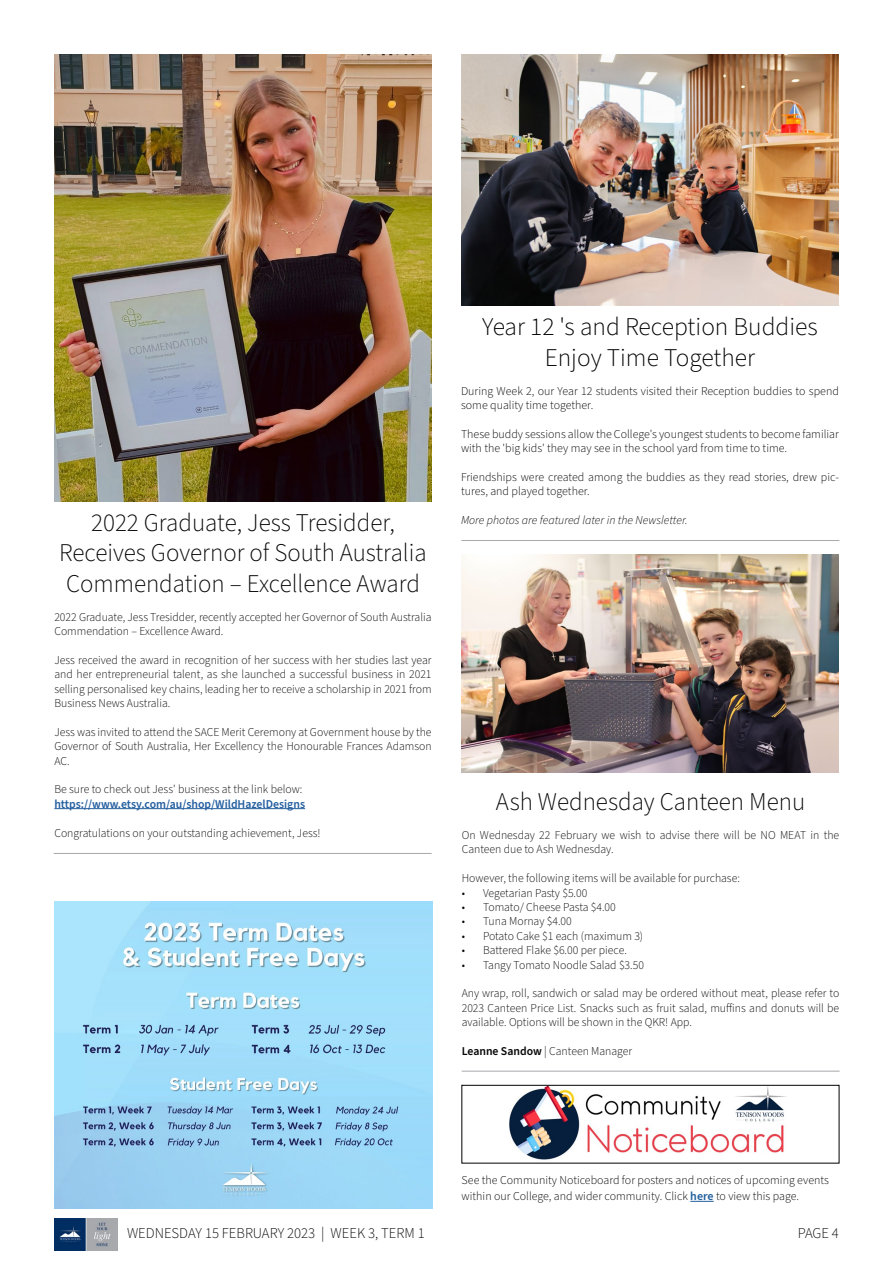
<style>
.page{position:relative;width:893px;height:1263px;background:#fff}
.page>*{position:absolute;margin:0;border:0;box-sizing:border-box;transform-origin:0 0}
.t1{font:300 25.5px/30.6px "Source Sans Pro";color:#060606;text-align:center}
.t2{font:300 25.5px/30.6px "Source Sans Pro";color:#000;text-align:center}
.t3{font:300 15px "Source Sans Pro";color:#060606}
.t4{font:300 12px/14.4px "Source Sans Pro";color:#060606;text-align:justify}
.t5{font:300 12px/14.4px "Source Sans Pro";color:#000}
.t6{font:600 12px "Source Sans Pro";color:#235e9f}
.t7{font:italic 300 12px "Source Sans Pro";color:#000}
.s1{font-weight:600}
.s2{font-weight:600;color:#215e9e}
</style>
<div class="page">
<img style="left:54px;top:1218px;width:64px;height:32px">
<hr style="left:54px;top:808px;width:251px;height:1px;background:#235e9f">
<img style="left:54px;top:54px;width:378px;height:447px">
<hr style="left:54px;top:853px;width:378px;height:1px;background:#a7a9ac">
<hr style="left:462px;top:1071px;width:378px;height:1px;background:#a7a9ac">
<hr style="left:461px;top:540px;width:378px;height:1px;background:#a7a9ac">
<img style="left:461px;top:54px;width:378px;height:252px">
<img style="left:54px;top:902px;width:378px;height:307px">
<img style="left:509px;top:1087px;width:277px;height:73px">
<div style="left:462px;top:1085px;width:377px;height:78px;border:1px solid #000"></div>
<svg style="left:690px;top:1201px;width:24px;height:1px"></svg>
<img style="left:461px;top:554px;width:378px;height:218px">
<h1 class="t1" style="left:59px;top:507px;width:369px">2022 Graduate, Jess Tresidder,<br>Receives Governor of South Australia<br>Commendation – Excellence Award</h1>
<p class="t4" style="left:54px;top:610px;width:379px">2022 Graduate, Jess Tresidder, recently accepted her Governor of South Australia<br>Commendation – Excellence Award.</p>
<p class="t4" style="left:54px;top:653px;width:379px">Jess received the award in recognition of her success with her studies last year and her entrepreneurial talent, as she launched a successful business in 2021 selling personalised key chains, leading her to receive a scholarship in 2021 from Business News Australia.</p>
<p class="t4" style="left:54px;top:725px;width:379px">Jess was invited to attend the SACE Merit Ceremony at Government house by the Governor of South Australia, Her Excellency the Honourable Frances Adamson AC.</p>
<p class="t4" style="left:54px;top:782px;width:250px">Be sure to check out Jess' business at the link below:</p>
<p class="t6" style="left:54px;top:796px;width:252px">https://www.etsy.com/au/shop/WildHazelDesigns</p>
<p class="t4" style="left:54px;top:826px;width:268px">Congratulations on your outstanding achievement, Jess!</p>
<h1 class="t2" style="left:482px;top:312px;width:337px">Year 12 's and Reception Buddies<br>Enjoy Time Together</h1>
<p class="t5" style="left:461px;top:384px;width:379px">During Week 2, our Year 12 students visited their Reception buddies to spend some quality time together.</p>
<p class="t5" style="left:461px;top:427px;width:379px">These buddy sessions allow the College's youngest students to become familiar with the 'big kids' they may see in the school yard from time to time.</p>
<p class="t5" style="left:461px;top:470px;width:379px">Friendships were created among the buddies as they read stories, drew pic&shy;tures, and played together.</p>
<p class="t7" style="left:461px;top:512px;width:228px">More photos are featured later in the Newsletter.</p>
<h1 class="t1" style="left:496px;top:787px;width:311px">Ash Wednesday Canteen Menu</h1>
<p class="t4" style="left:462px;top:828px;width:379px">On Wednesday 22 February we wish to advise there will be NO MEAT in the<br>Canteen due to Ash Wednesday.</p>
<p class="t4" style="left:462px;top:871px;width:280px">However, the following items will be available for purchase:</p>
<p class="t4" style="left:462px;top:886px;width:127px">• Vegetarian Pasty $5.00</p>
<p class="t4" style="left:462px;top:900px;width:156px">• Tomato/ Cheese Pasta $4.00</p>
<p class="t4" style="left:462px;top:915px;width:112px">• Tuna Mornay $4.00</p>
<p class="t4" style="left:462px;top:929px;width:183px">• Potato Cake $1 each (maximum 3)</p>
<p class="t4" style="left:462px;top:943px;width:167px">• Battered Flake $6.00 per piece.</p>
<p class="t4" style="left:462px;top:958px;width:184px">• Tangy Tomato Noodle Salad $3.50</p>
<p class="t4" style="left:462px;top:987px;width:379px">Any wrap, roll, sandwich or salad may be ordered without meat, please refer to 2023 Canteen Price List. Snacks such as fruit salad, muffins and donuts will be available. Options will be shown in the QKR! App.</p>
<p class="t4" style="left:462px;top:1044px;width:172px"><span class="s1">Leanne Sandow</span> | Canteen Manager</p>
<p class="t3" style="left:127px;top:1222px;width:299px">WEDNESDAY 15 FEBRUARY 2023 | WEEK 3, TERM 1</p>
<p class="t5" style="left:462px;top:1172px;width:369px;line-height:16.2px">See the Community Noticeboard for posters and notices of upcoming events within our College, and wider community. Click <span class="s2">here</span> to view this page.</p>
<p class="t3" style="left:798px;top:1223px;width:43px">PAGE 4</p>
</div>
